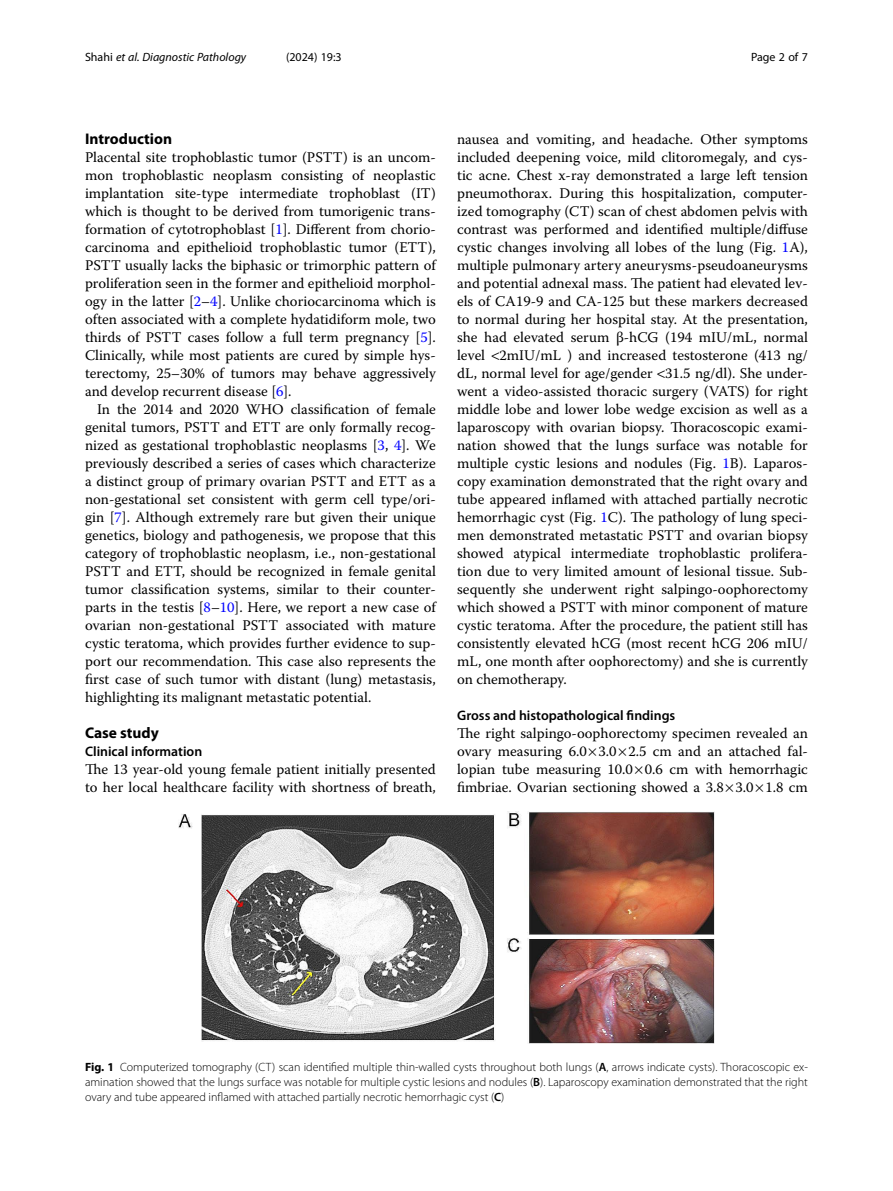
<style>
.page{position:relative;width:893px;height:1191px;background:#fff}
.page>*{position:absolute;margin:0;border:0;box-sizing:border-box;transform-origin:0 0}
.Head_1{font:700 15.45px "Myriad Pro";color:#000}
.Body_Text{font:14.7px/18px "Warnock Pro";color:#000;text-align:justify}
.Body_Text_Indent{font:14.7px/18px "Warnock Pro";color:#000;text-align:justify}
.Head_2{font:600 13.8px "Myriad Pro";color:#000}
.Head_2_After_1{font:600 13.8px "Myriad Pro";color:#000}
.Figure_Caption{font:300 12px/15px "Myriad Pro";color:#000;text-align:justify}
.t1{font:italic 12px "Myriad Pro";color:#000}
.t2{font:12px "Myriad Pro";color:#000}
.s1{font-style:normal}
.s2{color:#00f}
.s3{font-weight:700}
.s4{font-weight:600}
</style>
<div class="page">
<img style="left:178px;top:811px;width:536px;height:233px">
<p class="t1" style="left:85px;top:50px;width:163px"><span class="s1">Shahi</span> et al. Diagnostic Pathology</p>
<p class="t2" style="left:286px;top:50px;width:57px">(2024) 19:3</p>
<p class="t2" style="left:751px;top:50px;width:58px">Page 2 of 7</p>
<p class="Head_1" style="left:85px;top:129px;width:89px">Introduction</p>
<p class="Body_Text" style="left:85px;top:148px;width:352px">Placental site trophoblastic tumor (PSTT) is an uncom&shy;mon trophoblastic neoplasm consisting of neoplastic implantation site-type intermediate trophoblast (IT) which is thought to be derived from tumorigenic trans&shy;formation of cytotrophoblast [<span class="s2">1</span>]. Different from chorio&shy;carcinoma and epithelioid trophoblastic tumor (ETT), PSTT usually lacks the biphasic or trimorphic pattern of proliferation seen in the former and epithelioid morphol&shy;ogy in the latter [<span class="s2">2</span>–<span class="s2">4</span>]. Unlike choriocarcinoma which is often associated with a complete hydatidiform mole, two thirds of PSTT cases follow a full term pregnancy [<span class="s2">5</span>].<br>Clinically, while most patients are cured by simple hys&shy;terectomy, 25–30% of tumors may behave aggressively and develop recurrent disease [<span class="s2">6</span>].</p>
<p class="Body_Text_Indent" style="left:85px;top:400px;width:352px;text-indent:12px">In the 2014 and 2020 WHO classification of female genital tumors, PSTT and ETT are only formally recog&shy;nized as gestational trophoblastic neoplasms [<span class="s2">3</span>, <span class="s2">4</span>]. We previously described a series of cases which characterize a distinct group of primary ovarian PSTT and ETT as a non-gestational set consistent with germ cell type/ori&shy;gin [<span class="s2">7</span>]. Although extremely rare but given their unique genetics, biology and pathogenesis, we propose that this category of trophoblastic neoplasm, i.e., non-gestational PSTT and ETT, should be recognized in female genital tumor classification systems, similar to their counter&shy;parts in the testis [<span class="s2">8</span>–<span class="s2">10</span>]. Here, we report a new case of ovarian non-gestational PSTT associated with mature cystic teratoma, which provides further evidence to sup&shy;port our recommendation. This case also represents the first case of such tumor with distant (lung) metastasis, highlighting its malignant metastatic potential.</p>
<p class="Head_1" style="left:85px;top:723px;width:75px">Case study</p>
<p class="Head_2_After_1" style="left:85px;top:743px;width:119px">Clinical information</p>
<p class="Body_Text" style="left:85px;top:760px;width:352px">The 13 year-old young female patient initially presented to her local healthcare facility with shortness of breath,</p>
<p class="Body_Text" style="left:457px;top:130px;width:352px">nausea and vomiting, and headache. Other symptoms included deepening voice, mild clitoromegaly, and cys&shy;tic acne. Chest x-ray demonstrated a large left tension pneumothorax. During this hospitalization, computer&shy;ized tomography (CT) scan of chest abdomen pelvis with contrast was performed and identified multiple/diffuse cystic changes involving all lobes of the lung (Fig. <span class="s2">1</span>A), multiple pulmonary artery aneurysms-pseudoaneurysms and potential adnexal mass. The patient had elevated lev&shy;els of CA19-9 and CA-125 but these markers decreased to normal during her hospital stay. At the presentation, she had elevated serum β-hCG (194 mIU/mL, normal level 2mIU/mL ) and increased testosterone (413 ng/ dL, normal level for age/gender 31.5 ng/dl). She under&shy;went a video-assisted thoracic surgery (VATS) for right middle lobe and lower lobe wedge excision as well as a laparoscopy with ovarian biopsy. Thoracoscopic exami&shy;nation showed that the lungs surface was notable for multiple cystic lesions and nodules (Fig. <span class="s2">1</span>B). Laparos&shy;copy examination demonstrated that the right ovary and tube appeared inflamed with attached partially necrotic hemorrhagic cyst (Fig. <span class="s2">1</span>C). The pathology of lung speci&shy;men demonstrated metastatic PSTT and ovarian biopsy showed atypical intermediate trophoblastic prolifera&shy;tion due to very limited amount of lesional tissue. Sub&shy;sequently she underwent right salpingo-oophorectomy which showed a PSTT with minor component of mature cystic teratoma. After the procedure, the patient still has consistently elevated hCG (most recent hCG 206 mIU/ mL, one month after oophorectomy) and she is currently on chemotherapy.</p>
<p class="Head_2" style="left:457px;top:707px;width:220px">Gross and histopathological findings</p>
<p class="Body_Text" style="left:457px;top:724px;width:352px">The right salpingo-oophorectomy specimen revealed an ovary measuring 6.0 3.0 2.5 cm and an attached fal&shy;lopian tube measuring 10.0 0.6 cm with hemorrhagic fimbriae. Ovarian sectioning showed a 3.8 3.0 1.8 cm</p>
<p class="Figure_Caption" style="left:85px;top:1059px;width:724px"><span class="s3">Fig. 1</span> Computerized tomography (CT) scan identified multiple thin-walled cysts throughout both lungs (<span class="s4">A</span>, arrows indicate cysts). Thoracoscopic ex&shy;amination showed that the lungs surface was notable for multiple cystic lesions and nodules (<span class="s4">B</span>). Laparoscopy examination demonstrated that the right ovary and tube appeared inflamed with attached partially necrotic hemorrhagic cyst (<span class="s4">C</span>)</p>
</div>
